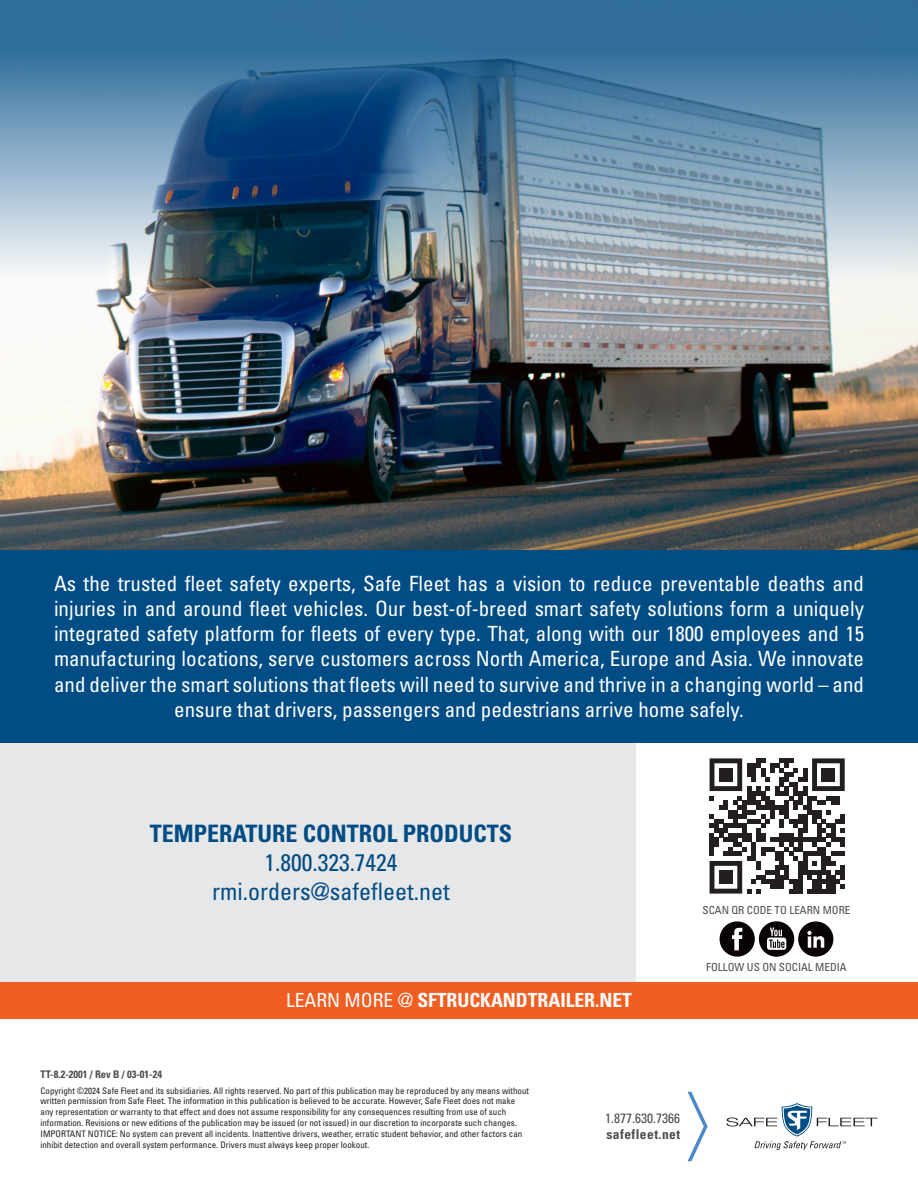
<style>
.page{position:relative;width:918px;height:1188px;background:#fff}
.page>*{position:absolute;margin:0;border:0;box-sizing:border-box;transform-origin:0 0}
.t1{font:condensed 24px "Univers LT Std";color:#004c84}
.t2{font:700 condensed 24px "Univers LT Std";color:#004c84}
.t3{font:condensed 21px/25.2px "Univers LT Std";color:#fff;text-align:center}
.t4{font:700 condensed 19.5px "Univers LT Std";color:#fff}
.t5{font:condensed 13.5px "Univers LT Std";color:#4b4c4d}
.t6{font:700 condensed 13.5px "Univers LT Std";letter-spacing:.035em;color:#4b4c4d}
.t7{font:condensed 11.1px "Univers LT Std";color:#4b4c4d}
.t8{font:700 condensed 10.5px "Univers LT Std";color:#4b4c4d}
.t9{font:condensed 9px/10.8px "Univers LT Std";color:#231f20}
.s1{font-weight:400}
</style>
<div class="page">
<svg style="left:726px;top:1103px;width:152px;height:47px"></svg>
<svg style="left:688px;top:1092px;width:20px;height:69px"></svg>
<img style="left:0;top:364px;width:918px;height:186px">
<div style="left:0;top:742px;width:635px;height:240px;background:#e6e7e9"></div>
<img style="left:0;top:0;width:918px;height:364px">
<svg style="left:720px;top:921px;width:74px;height:36px"></svg>
<div style="left:798px;top:921px;width:35px;height:36px;background:#080302;border-radius:50%"></div>
<svg style="left:807px;top:931px;width:17px;height:17px"></svg>
<svg style="left:710px;top:758px;width:135px;height:136px"></svg>
<div style="left:719px;top:768px;width:14px;height:14px;background:#231f20"></div>
<div style="left:821px;top:768px;width:14px;height:14px;background:#231f20"></div>
<div style="left:719px;top:870px;width:14px;height:14px;background:#231f20"></div>
<div style="left:0;top:982px;width:918px;height:36px;background:#f25d21"></div>
<div style="left:0;top:550px;width:918px;height:192px;background:#004c84"></div>
<p class="t3" style="left:54px;top:570px;width:812px">As the trusted fleet safety experts, Safe Fleet has a vision to reduce preventable deaths and injuries in and around fleet vehicles. Our best-of-breed smart safety solutions form a uniquely integrated safety platform for fleets of every type. That, along with our 1800 employees and 15 manufacturing locations, serve customers across North America, Europe and Asia. We innovate and deliver the smart solutions that fleets will need to survive and thrive in a changing world – and ensure that drivers, passengers and pedestrians arrive home safely.</p>
<p class="t2" style="left:150px;top:819px;width:364px">TEMPERATURE CONTROL PRODUCTS</p>
<p class="t1" style="left:264px;top:847px;width:135px">1.800.323.7424</p>
<p class="t1" style="left:212px;top:876px;width:239px">rmi.orders@safefleet.net</p>
<p class="t4" style="left:286px;top:988px;width:347px"><span class="s1">LEARN MORE @</span> SFTRUCKANDTRAILER.NET</p>
<p class="t7" style="left:703px;top:903px;width:149px">SCAN QR CODE TO LEARN MORE</p>
<p class="t7" style="left:706px;top:960px;width:142px">FOLLOW US ON SOCIAL MEDIA</p>
<p class="t8" style="left:40px;top:1068px;width:123px">TT-8.2-2001 / Rev B / 03-01-24</p>
<p class="t9" style="left:40px;top:1085px;width:490px">Copyright ©2024 Safe Fleet and its subsidiaries. All rights reserved. No part of this publication may be reproduced by any means without written permission from Safe Fleet. The information in this publication is believed to be accurate. However, Safe Fleet does not make any representation or warranty to that effect and does not assume responsibility for any consequences resulting from use of such information. Revisions or new editions of the publication may be issued (or not issued) in our discretion to incorporate such changes.<br>IMPORTANT NOTICE: No system can prevent all incidents. Inattentive drivers, weather, erratic student behavior, and other factors can inhibit detection and overall system performance. Drivers must always keep proper lookout.</p>
<h3 class="t5" style="left:605px;top:1110px;width:76px">1.877.630.7366</h3>
<h3 class="t6" style="left:606px;top:1126px;width:75px">safefleet.net</h3>
</div>
